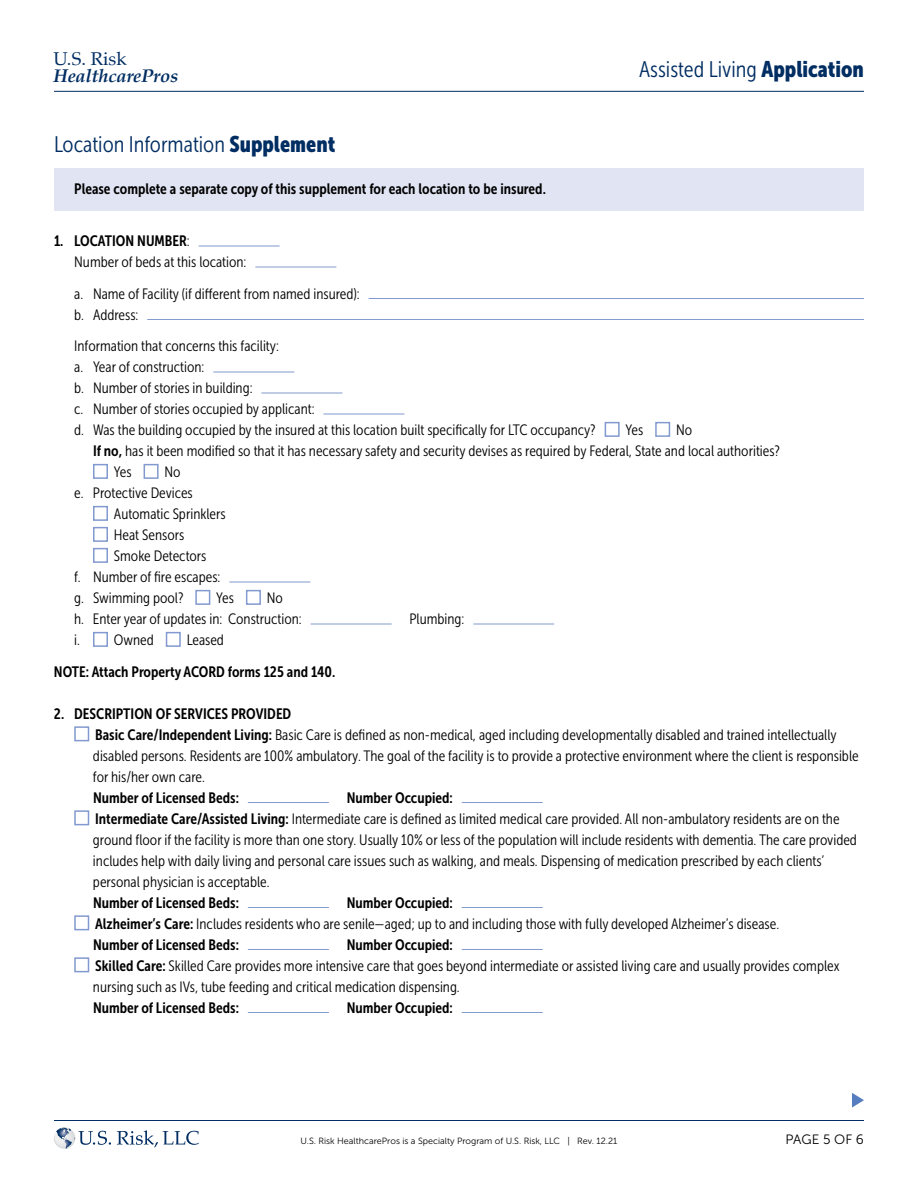
<style>
.page{position:relative;width:918px;height:1188px;background:#fff}
.page>*{position:absolute;margin:0;border:0;box-sizing:border-box;transform-origin:0 0}
.t1{font:22.5px "Museo Sans Cond 300";color:#002d62}
.t2{font:italic 700 18.45px "Palatino";letter-spacing:-.015em;color:#002d62}
.t3{font:18.45px "Palatino";color:#002d62}
.t4{font:15px/21px "Museo Sans Cond 300";color:#000}
.t5{font:15px "Museo Sans Cond 700";color:#000}
.t6{font:13.5px "Museo Sans 300";color:#000}
.t7{font:9px "Museo Sans 300";color:#000}
.s1{font-family:"Museo Sans Cond 900"}
.s2{font-family:"Museo Sans Cond 300"}
.s3{font-family:"Museo Sans Cond 700"}
</style>
<div class="page">
<hr style="left:54px;top:1120px;width:810px;height:1px;background:#002d62">
<svg style="left:117px;top:1130px;width:82px;height:17px"></svg>
<svg style="left:54px;top:1127px;width:21px;height:22px"></svg>
<svg style="left:57px;top:1127px;width:54px;height:22px"></svg>
<hr style="left:54px;top:91px;width:810px;height:1px;background:#002d62">
<div style="left:54px;top:168px;width:810px;height:43px;background:#e1e4f3"></div>
<hr style="left:199px;top:246px;width:81px;height:1px;background:#829acf">
<hr style="left:255px;top:267px;width:81px;height:1px;background:#829acf">
<hr style="left:369px;top:298px;width:495px;height:1px;background:#829acf">
<hr style="left:147px;top:319px;width:717px;height:1px;background:#829acf">
<hr style="left:213px;top:372px;width:81px;height:1px;background:#829acf">
<hr style="left:261px;top:393px;width:81px;height:1px;background:#829acf">
<hr style="left:323px;top:414px;width:81px;height:1px;background:#829acf">
<div style="left:605px;top:422px;width:15px;height:15px;border:2px solid #829acf"></div>
<div style="left:655px;top:422px;width:15px;height:15px;border:2px solid #829acf"></div>
<div style="left:93px;top:464px;width:15px;height:15px;border:2px solid #829acf"></div>
<div style="left:144px;top:464px;width:15px;height:15px;border:2px solid #829acf"></div>
<div style="left:93px;top:506px;width:15px;height:15px;border:2px solid #829acf"></div>
<div style="left:93px;top:527px;width:15px;height:15px;border:2px solid #829acf"></div>
<div style="left:93px;top:548px;width:15px;height:15px;border:2px solid #829acf"></div>
<hr style="left:229px;top:582px;width:81px;height:1px;background:#829acf">
<div style="left:195px;top:590px;width:15px;height:15px;border:2px solid #829acf"></div>
<div style="left:246px;top:590px;width:15px;height:15px;border:2px solid #829acf"></div>
<hr style="left:311px;top:624px;width:81px;height:1px;background:#829acf">
<hr style="left:473px;top:624px;width:81px;height:1px;background:#829acf">
<div style="left:93px;top:632px;width:15px;height:15px;border:2px solid #829acf"></div>
<div style="left:166px;top:632px;width:15px;height:15px;border:2px solid #829acf"></div>
<div style="left:74px;top:726px;width:15px;height:15px;border:2px solid #829acf"></div>
<hr style="left:248px;top:802px;width:81px;height:1px;background:#829acf">
<hr style="left:462px;top:802px;width:81px;height:1px;background:#829acf">
<div style="left:74px;top:810px;width:15px;height:15px;border:2px solid #829acf"></div>
<hr style="left:248px;top:907px;width:81px;height:1px;background:#829acf">
<hr style="left:462px;top:907px;width:81px;height:1px;background:#829acf">
<div style="left:74px;top:915px;width:15px;height:15px;border:2px solid #829acf"></div>
<hr style="left:248px;top:949px;width:81px;height:1px;background:#829acf">
<hr style="left:462px;top:949px;width:81px;height:1px;background:#829acf">
<div style="left:74px;top:957px;width:15px;height:15px;border:2px solid #829acf"></div>
<hr style="left:248px;top:1012px;width:81px;height:1px;background:#829acf">
<hr style="left:462px;top:1012px;width:81px;height:1px;background:#829acf">
<svg style="left:852px;top:1093px;width:12px;height:15px"></svg>
<p class="t3" style="left:54px;top:43px;width:75px">U.S. Risk</p>
<p class="t2" style="left:54px;top:61px;width:126px">HealthcarePros</p>
<h1 class="t1" style="left:639px;top:57px;width:226px">Assisted Living <span class="s1">Application</span></h1>
<h1 class="t1" style="left:54px;top:132px;width:283px">Location Information <span class="s1">Supplement</span></h1>
<p class="t5" style="left:74px;top:180px;width:473px">Please complete a separate copy of this supplement for each location to be insured.</p>
<p class="t5" style="left:54px;top:233px;width:137px">1. LOCATION NUMBER<span class="s2">:</span></p>
<p class="t4" style="left:74px;top:247px;width:287px;line-height:31.5px">Number of beds at this location:<br>a. Name of Facility (if different from named insured):</p>
<p class="t4" style="left:74px;top:299px;width:206px;line-height:31.5px">b. Address:<br>Information that concerns this facility:</p>
<p class="t4" style="left:74px;top:357px;width:523px">a. Year of construction:<br>b. Number of stories in building:<br>c. Number of stories occupied by applicant:<br>d. Was the building occupied by the insured at this location built specifically for LTC occupancy?</p>
<p class="t4" style="left:626px;top:420px;width:19px">Yes</p>
<p class="t4" style="left:676px;top:420px;width:18px">No</p>
<p class="t4" style="left:93px;top:441px;width:688px"><span class="s3">If no,</span> has it been modified so that it has necessary safety and security devises as required by Federal, State and local authorities?</p>
<p class="t4" style="left:114px;top:462px;width:19px">Yes</p>
<p class="t4" style="left:165px;top:462px;width:18px">No</p>
<p class="t4" style="left:74px;top:483px;width:120px">e. Protective Devices</p>
<p class="t4" style="left:114px;top:504px;width:113px">Automatic Sprinklers</p>
<p class="t4" style="left:114px;top:525px;width:72px">Heat Sensors</p>
<p class="t4" style="left:114px;top:546px;width:94px">Smoke Detectors</p>
<p class="t4" style="left:74px;top:567px;width:148px">f. Number of fire escapes:</p>
<p class="t4" style="left:74px;top:588px;width:111px">g. Swimming pool?</p>
<p class="t4" style="left:216px;top:588px;width:19px">Yes</p>
<p class="t4" style="left:74px;top:588px;width:229px;text-indent:193px">No<br>h. Enter year of updates in: Construction:</p>
<p class="t4" style="left:409px;top:609px;width:56px">Plumbing:</p>
<p class="t4" style="left:74px;top:630px;width:81px">i. Owned</p>
<p class="t4" style="left:187px;top:630px;width:39px">Leased</p>
<p class="t5" style="left:54px;top:663px;width:283px">NOTE: Attach Property ACORD forms 125 and 140.</p>
<p class="t5" style="left:54px;top:705px;width:239px">2. DESCRIPTION OF SERVICES PROVIDED</p>
<p class="t4" style="left:93px;top:724px;width:767px"><span class="s3">Basic Care/Independent Living:</span> Basic Care is defined as non-medical, aged including developmentally disabled and trained intellectually disabled persons. Residents are 100% ambulatory. The goal of the facility is to provide a protective environment where the client is responsible for his/her own care.</p>
<p class="t5" style="left:93px;top:789px;width:147px">Number of Licensed Beds:</p>
<p class="t5" style="left:347px;top:789px;width:108px">Number Occupied:</p>
<p class="t4" style="left:93px;top:808px;width:765px"><span class="s3">Intermediate Care/Assisted Living:</span> Intermediate care is defined as limited medical care provided. All non-ambulatory residents are on the ground floor if the facility is more than one story. Usually 10% or less of the population will include residents with dementia. The care provided includes help with daily living and personal care issues such as walking, and meals. Dispensing of medication prescribed by each clients’ personal physician is acceptable.</p>
<p class="t5" style="left:93px;top:894px;width:147px">Number of Licensed Beds:</p>
<p class="t5" style="left:347px;top:894px;width:108px">Number Occupied:</p>
<p class="t4" style="left:95px;top:913px;width:685px"><span class="s3">Alzheimer’s Care:</span> Includes residents who are senile—aged; up to and including those with fully developed Alzheimer’s disease.</p>
<p class="t5" style="left:93px;top:936px;width:147px">Number of Licensed Beds:</p>
<p class="t5" style="left:347px;top:936px;width:108px">Number Occupied:</p>
<p class="t4" style="left:93px;top:955px;width:748px"><span class="s3">Skilled Care:</span> Skilled Care provides more intensive care that goes beyond intermediate or assisted living care and usually provides complex nursing such as IVs, tube feeding and critical medication dispensing.</p>
<p class="t5" style="left:93px;top:999px;width:147px">Number of Licensed Beds:</p>
<p class="t5" style="left:347px;top:999px;width:108px">Number Occupied:</p>
<p class="t7" style="left:301px;top:1136px;width:318px">U.S. Risk HealthcarePros is a Specialty Program of U.S. Risk, LLC | Rev. 12.21</p>
<p class="t6" style="left:786px;top:1132px;width:80px">PAGE 5 OF 6</p>
</div>
